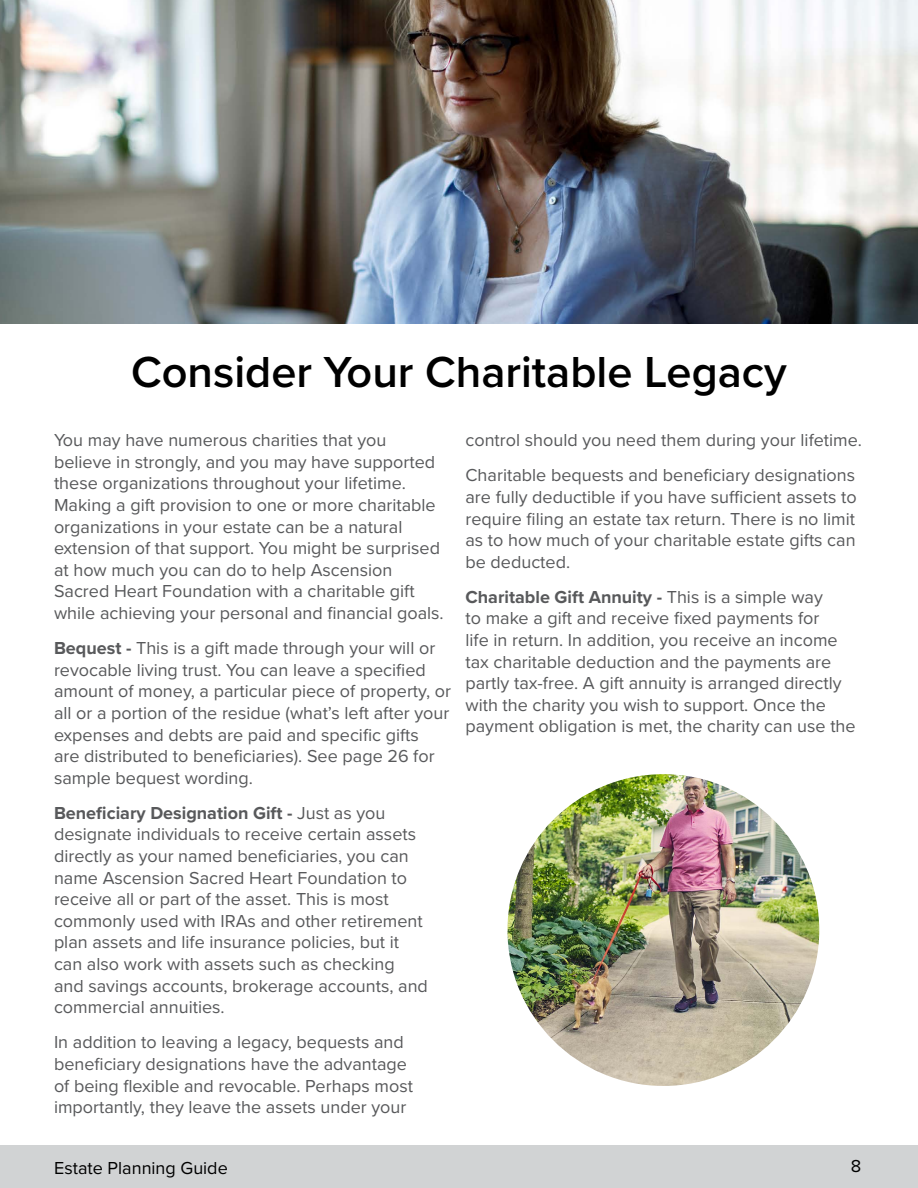
<style>
.page{position:relative;width:918px;height:1188px;background:#fff}
.page>*{position:absolute;margin:0;border:0;box-sizing:border-box;transform-origin:0 0}
.t1{font:600 45px "Proxima Nova";color:#000}
.t2{font:18px/21.6px "Proxima Nova";color:#58595b}
.t3{font:18px "Proxima Nova";color:#000}
.s1{font-weight:700}
</style>
<div class="page">
<div style="left:0;top:1145px;width:918px;height:43px;background:#d1d3d4"></div>
<img style="left:507px;top:774px;width:312px;height:312px;border-radius:156px">
<img style="left:0;top:0;width:918px;height:324px">
<h1 class="t1" style="left:131px;top:345px;width:657px">Consider Your Charitable Legacy</h1>
<p class="t2" style="left:54px;top:430px;width:391px">You may have numerous charities that you believe in strongly, and you may have supported these organizations throughout your lifetime.<br>Making a gift provision to one or more charitable organizations in your estate can be a natural extension of that support. You might be surprised at how much you can do to help Ascension Sacred Heart Foundation with a charitable gift while achieving your personal and financial goals.</p>
<p class="t2" style="left:54px;top:638px;width:399px"><span class="s1">Bequest -</span> This is a gift made through your will or revocable living trust. You can leave a specified amount of money, a particular piece of property, or all or a portion of the residue (what’s left after your expenses and debts are paid and specific gifts<br>are distributed to beneficiaries). See page 26 for sample bequest wording.</p>
<p class="t2" style="left:54px;top:802px;width:376px"><span class="s1">Beneficiary Designation Gift -</span> Just as you designate individuals to receive certain assets directly as your named beneficiaries, you can name Ascension Sacred Heart Foundation to receive all or part of the asset. This is most commonly used with IRAs and other retirement plan assets and life insurance policies, but it can also work with assets such as checking and savings accounts, brokerage accounts, and commercial annuities.</p>
<p class="t2" style="left:54px;top:1032px;width:361px">In addition to leaving a legacy, bequests and beneficiary designations have the advantage of being flexible and revocable. Perhaps most importantly, they leave the assets under your</p>
<p class="t2" style="left:465px;top:423px;width:398px;line-height:35.1px">control should you need them during your lifetime.<br>Charitable bequests and beneficiary designations</p>
<p class="t2" style="left:465px;top:486px;width:393px;text-align:justify">are fully deductible if you have sufficient assets to require filing an estate tax return. There is no limit as to how much of your charitable estate gifts can be deducted.</p>
<p class="t2" style="left:465px;top:586px;width:392px"><span class="s1">Charitable Gift Annuity -</span> This is a simple way<br>to make a gift and receive fixed payments for<br>life in return. In addition, you receive an income tax charitable deduction and the payments are partly tax-free. A gift annuity is arranged directly with the charity you wish to support. Once the payment obligation is met, the charity can use the</p>
<p class="t3" style="left:54px;top:1157px;width:175px">Estate Planning Guide</p>
<p class="t3" style="left:851px;top:1155px;width:12px">8</p>
</div>
